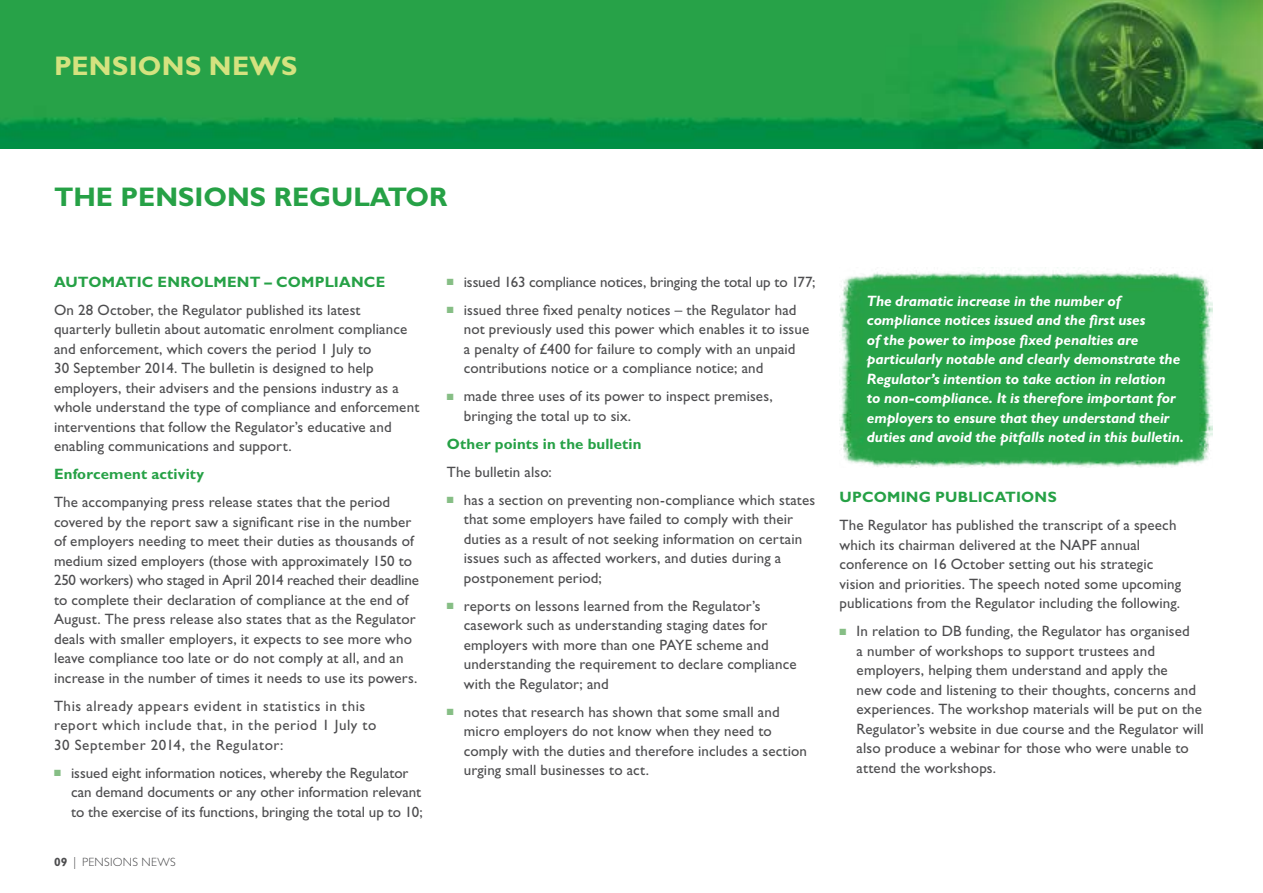
<style>
.page{position:relative;width:1263px;height:893px;background:#fff}
.page>*{position:absolute;margin:0;border:0;box-sizing:border-box;transform-origin:0 0}
.t1{font:700 27px "Gill Sans Std";color:#26a146}
.t2{font:700 27px "Gill Sans Std";letter-spacing:.015em;color:#d4e27f}
.t3{font:15px/19.5px "Gill Sans Std";letter-spacing:.01em;color:#4d4d4f}
.t4{font:italic 700 15px/19.5px "Gill Sans Std";letter-spacing:-.01em;color:#fff}
.t5{font:15px/19.5px "Gill Sans Std";letter-spacing:.04em;color:#4d4d4f}
.t6{font:700 15px "Gill Sans Std";letter-spacing:.01em;color:#26a146}
.t7{font:15px "Gill Sans Std";letter-spacing:-.01em;color:#4d4d4f}
.t8{font:300 12px "Gill Sans Std";letter-spacing:.025em;color:#4d4d4f}
.s1{color:#86be85}
.s2{font-weight:700}
</style>
<div class="page">
<img style="left:0;top:0;width:1263px;height:149px">
<img style="left:839px;top:269px;width:373px;height:145px">
<img style="left:839px;top:414px;width:373px;height:53px">
<h1 class="t2" style="left:54px;top:50px;width:245px">PENSIONS NEWS</h1>
<h1 class="t1" style="left:54px;top:180px;width:395px">THE PENSIONS REGULATOR</h1>
<p class="t6" style="left:54px;top:273px;width:333px">AUTOMATIC ENROLMENT – COMPLIANCE</p>
<p class="t3" style="left:54px;top:300px;width:367px">On 28 October, the Regulator published its latest quarterly bulletin about automatic enrolment compliance and enforcement, which covers the period 1 July to<br>30 September 2014. The bulletin is designed to help employers, their advisers and the pensions industry as a whole understand the type of compliance and enforcement interventions that follow the Regulator’s educative and enabling communications and support.</p>
<p class="t6" style="left:54px;top:465px;width:152px">Enforcement activity</p>
<p class="t3" style="left:54px;top:492px;width:366px">The accompanying press release states that the period covered by the report saw a significant rise in the number of employers needing to meet their duties as thousands of medium sized employers (those with approximately 150 to 250 workers) who staged in April 2014 reached their deadline to complete their declaration of compliance at the end of August. The press release also states that as the Regulator deals with smaller employers, it expects to see more who leave compliance too late or do not comply at all, and an increase in the number of times it needs to use its powers.</p>
<p class="t5" style="left:54px;top:696px;width:324px">This already appears evident in statistics in this report which include that, in the period 1 July to<br>30 September 2014, the Regulator:</p>
<p class="t3" style="left:71px;top:763px;width:353px;text-indent:-17px"><span class="s1">■</span> issued eight information notices, whereby the Regulator can demand documents or any other information relevant to the exercise of its functions, bringing the total up to 10;</p>
<p class="t8" style="left:54px;top:855px;width:123px"><span class="s2">09</span> | PENSIONS NEWS</p>
<p class="t7" style="left:447px;top:273px;width:370px"><span class="s1">■</span> issued 163 compliance notices, bringing the total up to 177;</p>
<p class="t3" style="left:464px;top:300px;width:347px;text-indent:-17px"><span class="s1">■</span> issued three fixed penalty notices – the Regulator had not previously used this power which enables it to issue a penalty of £400 for failure to comply with an unpaid contributions notice or a compliance notice; and</p>
<p class="t3" style="left:464px;top:386px;width:310px;text-indent:-17px"><span class="s1">■</span> made three uses of its power to inspect premises, bringing the total up to six.</p>
<p class="t6" style="left:447px;top:435px;width:196px">Other points in the bulletin</p>
<p class="t3" style="left:447px;top:462px;width:106px">The bulletin also:</p>
<p class="t3" style="left:464px;top:490px;width:353px;text-indent:-17px"><span class="s1">■</span> has a section on preventing non-compliance which states that some employers have failed to comply with their duties as a result of not seeking information on certain issues such as affected workers, and duties during a postponement period;</p>
<p class="t3" style="left:464px;top:596px;width:334px;text-indent:-17px"><span class="s1">■</span> reports on lessons learned from the Regulator’s casework such as understanding staging dates for employers with more than one PAYE scheme and understanding the requirement to declare compliance with the Regulator; and</p>
<p class="t3" style="left:464px;top:702px;width:345px;text-indent:-17px"><span class="s1">■</span> notes that research has shown that some small and micro employers do not know when they need to comply with the duties and therefore includes a section urging small businesses to act.</p>
<p class="t4" style="left:867px;top:291px;width:319px">The dramatic increase in the number of compliance notices issued and the first uses<br>of the power to impose fixed penalties are particularly notable and clearly demonstrate the Regulator’s intention to take action in relation<br>to non-compliance. It is therefore important for employers to ensure that they understand their duties and avoid the pitfalls noted in this bulletin.</p>
<p class="t6" style="left:839px;top:488px;width:219px">UPCOMING PUBLICATIONS</p>
<p class="t3" style="left:839px;top:515px;width:343px">The Regulator has published the transcript of a speech which its chairman delivered at the NAPF annual conference on 16 October setting out his strategic vision and priorities. The speech noted some upcoming publications from the Regulator including the following.</p>
<p class="t3" style="left:856px;top:621px;width:349px;text-indent:-17px"><span class="s1">■</span> In relation to DB funding, the Regulator has organised<br>a number of workshops to support trustees and employers, helping them understand and apply the<br>new code and listening to their thoughts, concerns and experiences. The workshop materials will be put on the Regulator’s website in due course and the Regulator will also produce a webinar for those who were unable to attend the workshops.</p>
</div>
